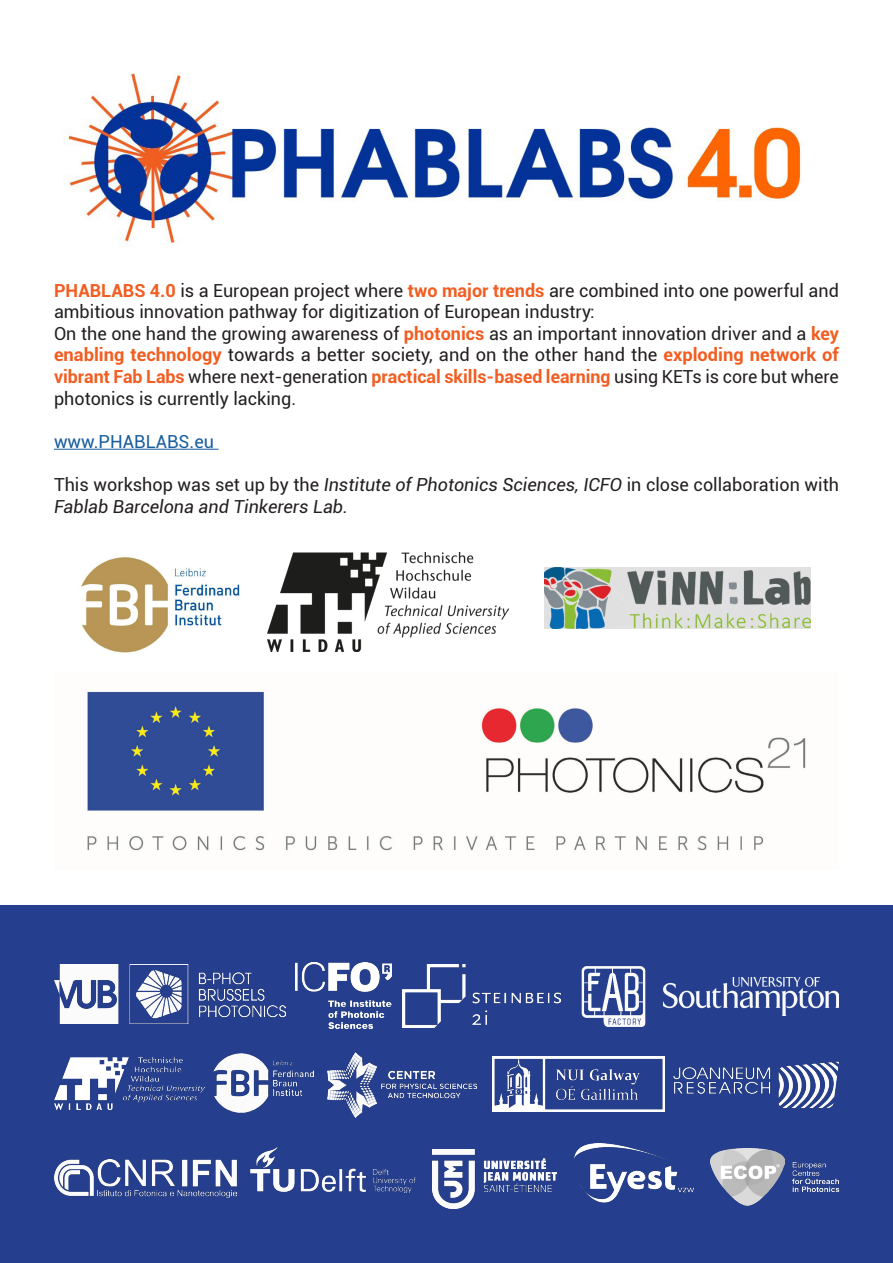
<style>
.page{position:relative;width:893px;height:1263px;background:#fff}
.page>*{position:absolute;margin:0;border:0;box-sizing:border-box;transform-origin:0 0}
.tekst{font:18px/21.6px "Roboto";color:#231f20}
.tekst-2{font:italic 18px/21.6px "Roboto";color:#231f20}
.tekst-3{font:18px "Roboto";color:#175d9e}
.s1{font-weight:700;color:#f25d21}
.s2{font-style:normal}
</style>
<div class="page">
<hr style="left:54px;top:449px;width:165px;height:1px;background:#175d9e">
<img style="left:63px;top:72px;width:740px;height:173px">
<img style="left:81px;top:557px;width:159px;height:96px">
<img style="left:544px;top:568px;width:266px;height:61px">
<img style="left:267px;top:552px;width:242px;height:99px">
<img style="left:87px;top:691px;width:719px;height:160px">
<div style="left:0;top:906px;width:893px;height:357px;background:#253f8e"></div>
<img style="left:250px;top:1146px;width:166px;height:47px">
<img style="left:575px;top:1143px;width:119px;height:60px">
<img style="left:581px;top:966px;width:65px;height:61px">
<img style="left:213px;top:1053px;width:101px;height:59px">
<img style="left:296px;top:962px;width:95px;height:66px">
<img style="left:54px;top:1159px;width:182px;height:39px">
<img style="left:673px;top:1061px;width:166px;height:48px">
<img style="left:663px;top:977px;width:176px;height:38px">
<img style="left:54px;top:964px;width:232px;height:59px">
<img style="left:493px;top:1057px;width:171px;height:54px">
<img style="left:327px;top:1052px;width:149px;height:65px">
<img style="left:403px;top:964px;width:157px;height:63px">
<img style="left:433px;top:1149px;width:124px;height:60px">
<img style="left:710px;top:1148px;width:74px;height:58px">
<img style="left:781px;top:1159px;width:59px;height:33px">
<img style="left:54px;top:1058px;width:151px;height:52px">
<p class="tekst" style="left:54px;top:279px;width:786px"><span class="s1">PHABLABS 4.0</span> is a European project where <span class="s1">two major trends</span> are combined into one powerful and ambitious innovation pathway for digitization of European industry:</p>
<p class="tekst" style="left:54px;top:322px;width:786px;text-align:justify">On the one hand the growing awareness of <span class="s1">photonics</span> as an important innovation driver and a <span class="s1">key enabling technology</span> towards a better society, and on the other hand the <span class="s1">exploding network of vibrant Fab Labs</span> where next-generation <span class="s1">practical skills-based learning</span> using KETs is core but where photonics is currently lacking.</p>
<p class="tekst-3" style="left:54px;top:429px;width:162px">www.PHABLABS.eu</p>
<p class="tekst-2" style="left:54px;top:473px;width:786px"><span class="s2">This workshop was set up by the</span> Institute of Photonics Sciences, ICFO <span class="s2">in close collaboration with<br></span>Fablab Barcelona and Tinkerers Lab.</p>
</div>
